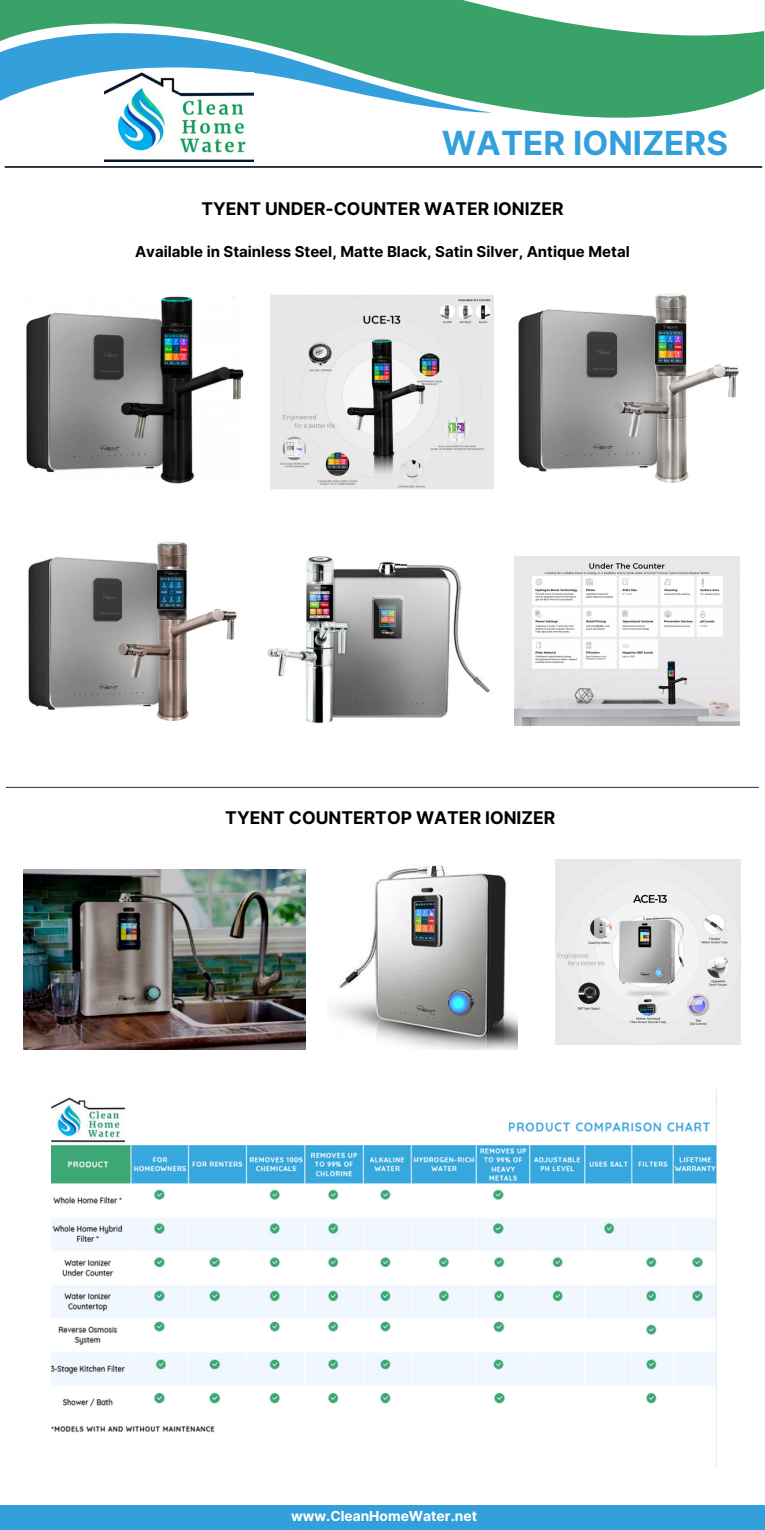
<style>
.page{position:relative;width:765px;height:1530px;background:#fff}
.page>*{position:absolute;margin:0;border:0;box-sizing:border-box;transform-origin:0 0}
.t1{font:700 33.25px "Inter";color:#33a0dc}
.t2{font:700 17.5px "Inter";color:#000}
.t3{font:700 15px "Inter";color:#000}
.t4{font:700 13.88px "Inter";color:#fff}
</style>
<div class="page">
<div style="left:0;top:1505px;width:765px;height:25px;background:#33a0dc"></div>
<img style="left:26px;top:295px;width:218px;height:189px">
<img style="left:270px;top:294px;width:223px;height:196px">
<img style="left:518px;top:293px;width:221px;height:190px">
<img style="left:28px;top:542px;width:209px;height:179px">
<img style="left:267px;top:556px;width:223px;height:168px">
<img style="left:515px;top:556px;width:225px;height:170px">
<svg style="left:546px;top:113px;width:136px;height:5px"></svg>
<svg style="left:0;top:0;width:764px;height:113px"></svg>
<hr style="left:5px;top:166px;width:757px;height:2px;background:#272b38">
<img style="left:105px;top:73px;width:149px;height:89px">
<hr style="left:6px;top:787px;width:753px;height:1px;background:#272b38">
<img style="left:24px;top:870px;width:281px;height:180px">
<img style="left:333px;top:865px;width:184px;height:185px">
<img style="left:556px;top:859px;width:184px;height:185px">
<img style="left:52px;top:1097px;width:664px;height:336px">
<p class="t1" style="left:442px;top:123px;width:288px">WATER IONIZERS</p>
<p class="t2" style="left:201px;top:198px;width:364px">TYENT UNDER-COUNTER WATER IONIZER</p>
<p class="t3" style="left:135px;top:243px;width:496px">Available in Stainless Steel, Matte Black, Satin Silver, Antique Metal</p>
<p class="t2" style="left:225px;top:807px;width:332px">TYENT COUNTERTOP WATER IONIZER</p>
<p class="t4" style="left:291px;top:1508px;width:188px">www.CleanHomeWater.net</p>
</div>
